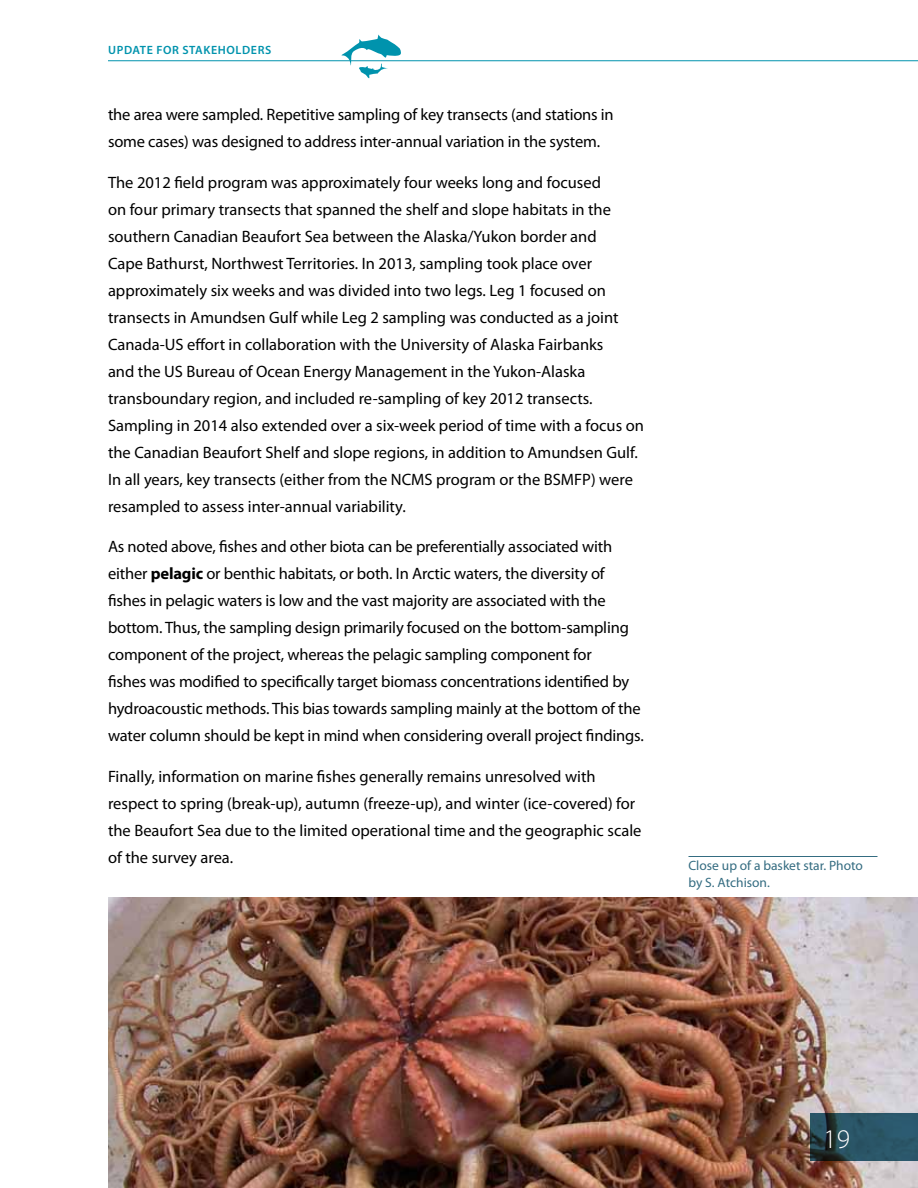
<style>
.page{position:relative;width:918px;height:1188px;background:#fff}
.page>*{position:absolute;margin:0;border:0;box-sizing:border-box;transform-origin:0 0}
.t1{font:300 27px "Myriad Pro";color:#fff}
.t2{font:16.5px/27px "Myriad Pro";color:#000}
.t3{font:13.5px/16.5px "Myriad Pro";color:#346c81}
.t4{font:600 12px "Myriad Pro";letter-spacing:.05em;color:#0093ad}
.s1{font-weight:700}
</style>
<div class="page">
<hr style="left:108px;top:60px;width:810px;height:1px;background:#0093ad">
<svg style="left:339px;top:35px;width:63px;height:44px"></svg>
<img style="left:108px;top:897px;width:810px;height:291px">
<svg style="left:810px;top:1114px;width:108px;height:47px;background:#274d5c"></svg>
<hr style="left:688px;top:856px;width:190px;height:1px;background:#346c81">
<p class="t4" style="left:108px;top:42px;width:164px">UPDATE FOR STAKEHOLDERS</p>
<p class="t2" style="left:108px;top:101px;width:507px">the area were sampled. Repetitive sampling of key transects (and stations in some cases) was designed to address inter-annual variation in the system.</p>
<p class="t2" style="left:108px;top:169px;width:537px">The 2012 field program was approximately four weeks long and focused<br>on four primary transects that spanned the shelf and slope habitats in the southern Canadian Beaufort Sea between the Alaska/Yukon border and<br>Cape Bathurst, Northwest Territories. In 2013, sampling took place over approximately six weeks and was divided into two legs. Leg 1 focused on transects in Amundsen Gulf while Leg 2 sampling was conducted as a joint Canada-US effort in collaboration with the University of Alaska Fairbanks<br>and the US Bureau of Ocean Energy Management in the Yukon-Alaska transboundary region, and included re-sampling of key 2012 transects.<br>Sampling in 2014 also extended over a six-week period of time with a focus on the Canadian Beaufort Shelf and slope regions, in addition to Amundsen Gulf.<br>In all years, key transects (either from the NCMS program or the BSMFP) were resampled to assess inter-annual variability.</p>
<p class="t2" style="left:108px;top:533px;width:537px">As noted above, fishes and other biota can be preferentially associated with either <span class="s1">pelagic</span> or benthic habitats, or both. In Arctic waters, the diversity of fishes in pelagic waters is low and the vast majority are associated with the bottom. Thus, the sampling design primarily focused on the bottom-sampling component of the project, whereas the pelagic sampling component for<br>fishes was modified to specifically target biomass concentrations identified by hydroacoustic methods. This bias towards sampling mainly at the bottom of the water column should be kept in mind when considering overall project findings.</p>
<p class="t2" style="left:108px;top:762px;width:535px">Finally, information on marine fishes generally remains unresolved with respect to spring (break-up), autumn (freeze-up), and winter (ice-covered) for the Beaufort Sea due to the limited operational time and the geographic scale of the survey area.</p>
<p class="t3" style="left:688px;top:857px;width:176px">Close up of a basket star. Photo by S. Atchison.</p>
<h1 class="t1" style="left:824px;top:1124px;width:28px">19</h1>
</div>
